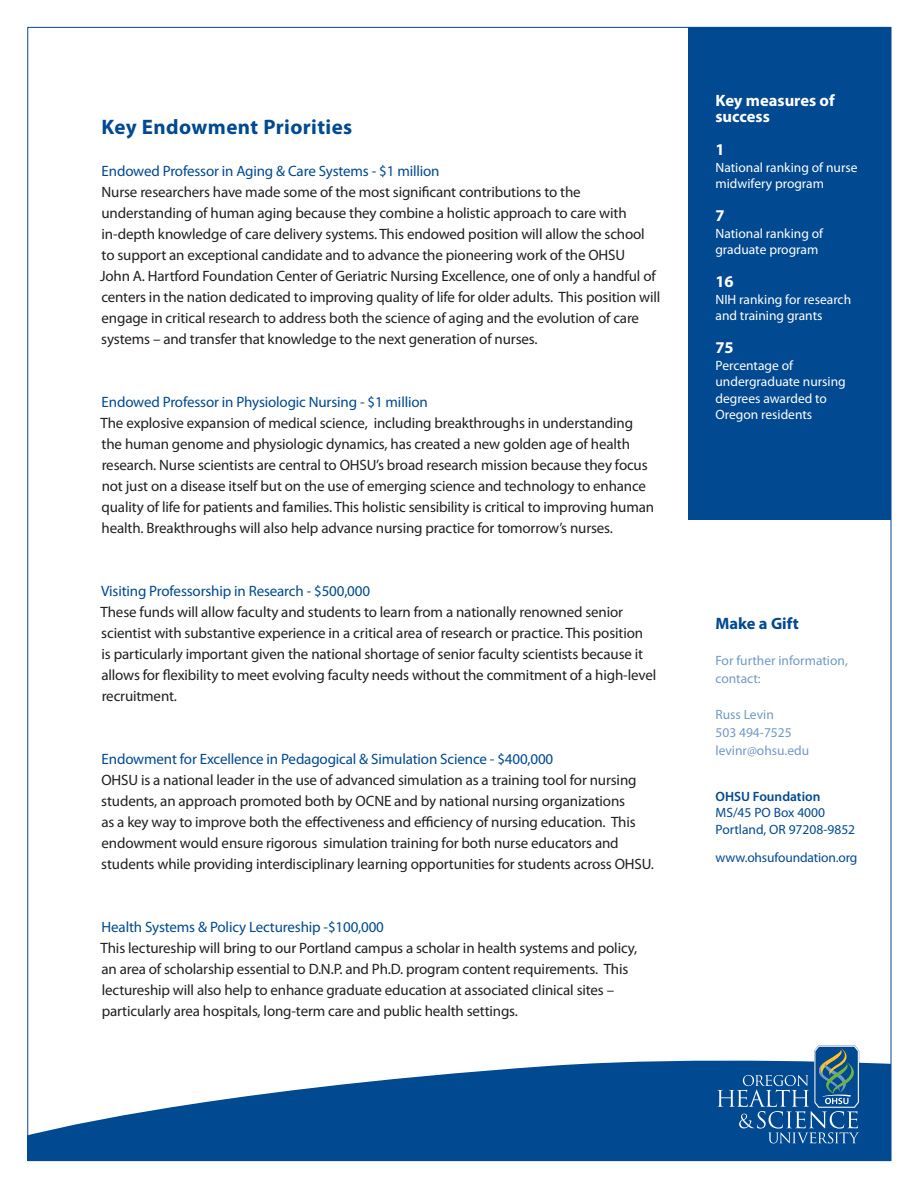
<style>
.page{position:relative;width:918px;height:1188px;background:#fff}
.page>*{position:absolute;margin:0;border:0;box-sizing:border-box;transform-origin:0 0}
.t1{font:700 21px "Myriad Pro";letter-spacing:.02em;color:#014990}
.t2{font:700 16.5px/16.5px "Myriad Pro";color:#fff}
.t3{font:700 16.5px "Myriad Pro";color:#014990}
.t4{font:15px/21px "Myriad Pro";letter-spacing:-.01em;color:#231f20}
.t5{font:15px "Myriad Pro";letter-spacing:-.01em;color:#014990}
.t6{font:13.5px/16.5px "Myriad Pro";color:#fff}
.t7{font:13.5px/18px "Myriad Pro";color:#7299c6}
.t8{font:13.5px "Myriad Pro";color:#014990}
.t9{font:600 13.5px "Myriad Pro";color:#014990}
</style>
<div class="page">
<div style="left:688px;top:27px;width:203px;height:493px;background:#014990"></div>
<svg style="left:29px;top:1060px;width:860px;height:99px;fill:#014990"></svg>
<svg style="left:716px;top:1045px;width:146px;height:98px;background:#3e74a6"></svg>
<p class="t1" style="left:102px;top:113px;width:252px">Key Endowment Priorities</p>
<p class="t5" style="left:102px;top:162px;width:339px">Endowed Professor in Aging &amp; Care Systems - $1 million</p>
<p class="t4" style="left:100px;top:181px;width:562px">Nurse researchers have made some of the most significant contributions to the understanding of human aging because they combine a holistic approach to care with in-depth knowledge of care delivery systems. This endowed position will allow the school<br>to support an exceptional candidate and to advance the pioneering work of the OHSU<br>John A. Hartford Foundation Center of Geriatric Nursing Excellence, one of only a handful of centers in the nation dedicated to improving quality of life for older adults. This position will engage in critical research to address both the science of aging and the evolution of care systems – and transfer that knowledge to the next generation of nurses.</p>
<p class="t5" style="left:102px;top:393px;width:328px">Endowed Professor in Physiologic Nursing - $1 million</p>
<p class="t4" style="left:101px;top:412px;width:555px">The explosive expansion of medical science, including breakthroughs in understanding the human genome and physiologic dynamics, has created a new golden age of health research. Nurse scientists are central to OHSU’s broad research mission because they focus not just on a disease itself but on the use of emerging science and technology to enhance quality of life for patients and families. This holistic sensibility is critical to improving human health. Breakthroughs will also help advance nursing practice for tomorrow’s nurses.</p>
<p class="t5" style="left:101px;top:582px;width:270px">Visiting Professorship in Research - $500,000</p>
<p class="t4" style="left:101px;top:601px;width:557px">These funds will allow faculty and students to learn from a nationally renowned senior scientist with substantive experience in a critical area of research or practice. This position<br>is particularly important given the national shortage of senior faculty scientists because it allows for flexibility to meet evolving faculty needs without the commitment of a high-level recruitment.</p>
<p class="t5" style="left:102px;top:750px;width:453px">Endowment for Excellence in Pedagogical &amp; Simulation Science - $400,000</p>
<p class="t4" style="left:101px;top:769px;width:554px">OHSU is a national leader in the use of advanced simulation as a training tool for nursing students, an approach promoted both by OCNE and by national nursing organizations<br>as a key way to improve both the effectiveness and efficiency of nursing education. This endowment would ensure rigorous simulation training for both nurse educators and students while providing interdisciplinary learning opportunities for students across OHSU.</p>
<p class="t5" style="left:102px;top:918px;width:284px">Health Systems &amp; Policy Lectureship -$100,000</p>
<p class="t4" style="left:101px;top:937px;width:538px">This lectureship will bring to our Portland campus a scholar in health systems and policy, an area of scholarship essential to D.N.P. and Ph.D. program content requirements. This lectureship will also help to enhance graduate education at associated clinical sites – particularly area hospitals, long-term care and public health settings.</p>
<p class="t2" style="left:716px;top:91px;width:121px">Key measures of success</p>
<p class="t2" style="left:716px;top:141px;width:11px">1</p>
<p class="t6" style="left:716px;top:159px;width:144px">National ranking of nurse midwifery program</p>
<p class="t2" style="left:716px;top:207px;width:11px">7</p>
<p class="t6" style="left:716px;top:225px;width:109px">National ranking of graduate program</p>
<p class="t2" style="left:716px;top:273px;width:20px">16</p>
<p class="t6" style="left:716px;top:291px;width:137px">NIH ranking for research and training grants</p>
<p class="t2" style="left:716px;top:339px;width:20px">75</p>
<p class="t6" style="left:716px;top:357px;width:132px">Percentage of undergraduate nursing degrees awarded to<br>Oregon residents</p>
<p class="t3" style="left:716px;top:613px;width:85px">Make a Gift</p>
<p class="t7" style="left:716px;top:651px;width:134px">For further information, contact:</p>
<p class="t7" style="left:716px;top:705px;width:60px">Russ Levin</p>
<p class="t7" style="left:716px;top:723px;width:78px">503 494-7525</p>
<p class="t7" style="left:716px;top:741px;width:95px">levinr@ohsu.edu</p>
<p class="t9" style="left:716px;top:788px;width:107px">OHSU Foundation</p>
<p class="t8" style="left:716px;top:804px;width:111px">MS/45 PO Box 4000</p>
<p class="t8" style="left:716px;top:821px;width:141px">Portland, OR 97208-9852</p>
<p class="t8" style="left:716px;top:849px;width:144px">www.ohsufoundation.org</p>
</div>
